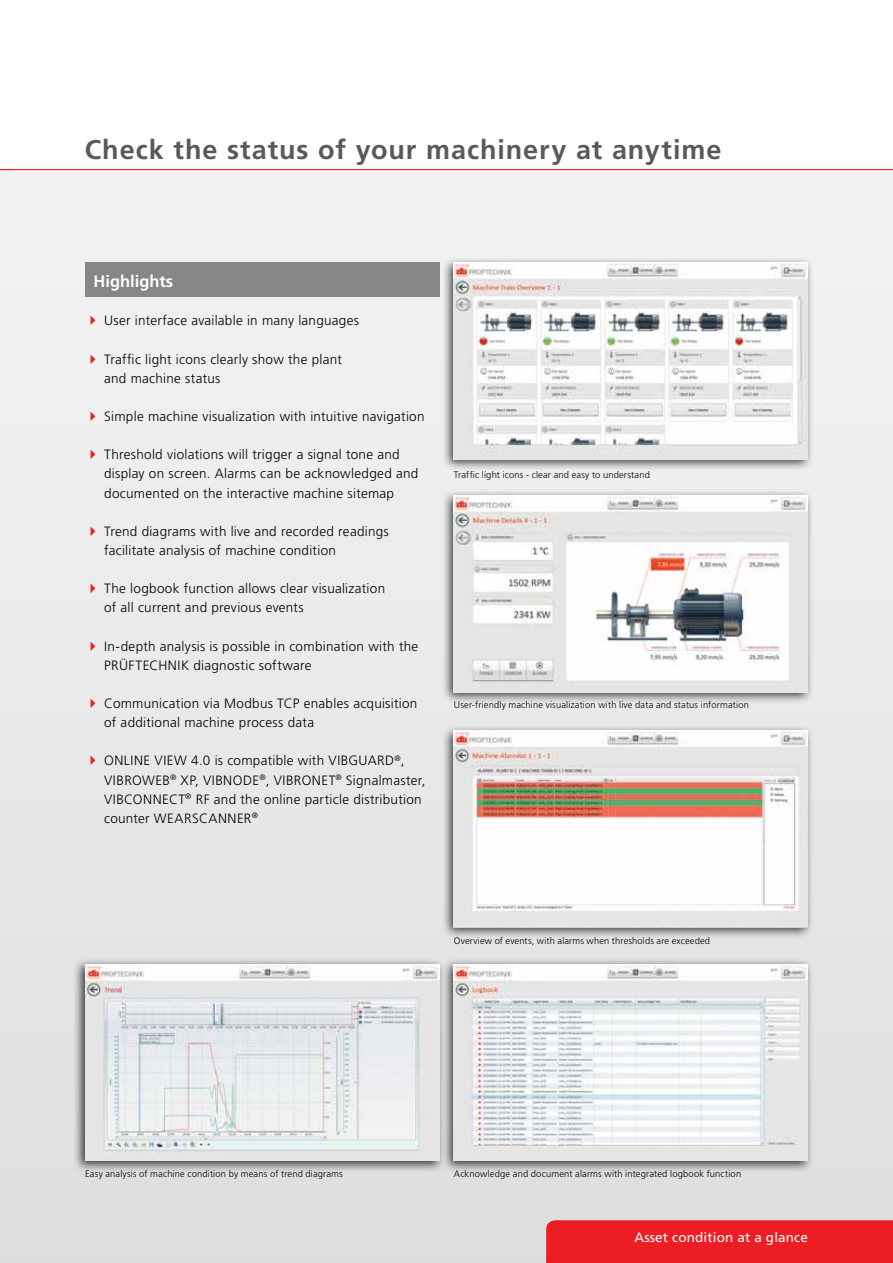
<style>
.page{position:relative;width:893px;height:1263px;background:#fff}
.page>*{position:absolute;margin:0;border:0;box-sizing:border-box;transform-origin:0 0}
.t1{font:700 27px "Frutiger";letter-spacing:.035em;color:#58595b}
.t2{font:700 16.5px "Frutiger";color:#fff}
.t3{font:300 13.5px/19.2px "Frutiger";letter-spacing:.02em;color:#000}
.t4{font:13.5px "Frutiger";letter-spacing:.01em;color:#fff}
.t5{font:300 9.3px "Frutiger";letter-spacing:.015em;color:#000}
</style>
<div class="page">
<div style="left:0;top:170px;width:893px;height:1093px;background:linear-gradient(to right,#e9e9ea,#e9eaeb)"></div>
<hr style="left:0;top:169px;width:893px;height:1px;background:#ed1d24">
<div style="left:546px;top:1220px;width:347px;height:43px;background:#ed1d24"></div>
<div style="left:85px;top:262px;width:354px;height:34px;background:#848688"></div>
<div style="left:442px;top:256px;width:372px;height:215px;background:#000;opacity:.75"></div>
<img style="left:454px;top:262px;width:354px;height:197px">
<div style="left:442px;top:489px;width:372px;height:215px;background:#000;opacity:.75"></div>
<img style="left:454px;top:495px;width:354px;height:197px">
<div style="left:442px;top:724px;width:372px;height:215px;background:#000;opacity:.75"></div>
<img style="left:454px;top:730px;width:354px;height:197px">
<div style="left:73px;top:958px;width:372px;height:215px;background:#000;opacity:.75"></div>
<img style="left:85px;top:964px;width:354px;height:197px">
<div style="left:442px;top:958px;width:372px;height:215px;background:#000;opacity:.75"></div>
<img style="left:454px;top:964px;width:354px;height:197px">
<svg style="left:91px;top:316px;width:4px;height:9px"></svg>
<svg style="left:91px;top:354px;width:4px;height:10px"></svg>
<svg style="left:91px;top:411px;width:4px;height:10px"></svg>
<svg style="left:91px;top:450px;width:4px;height:9px"></svg>
<svg style="left:91px;top:526px;width:4px;height:10px"></svg>
<svg style="left:91px;top:584px;width:4px;height:9px"></svg>
<svg style="left:91px;top:641px;width:4px;height:10px"></svg>
<svg style="left:91px;top:698px;width:4px;height:10px"></svg>
<svg style="left:91px;top:756px;width:4px;height:9px"></svg>
<h1 class="t1" style="left:85px;top:139px;width:638px">Check the status of your machinery at anytime</h1>
<p class="t2" style="left:94px;top:274px;width:81px">Highlights</p>
<p class="t3" style="left:104px;top:312px;width:256px">User interface available in many languages</p>
<p class="t3" style="left:104px;top:350px;width:239px">Traffic light icons clearly show the plant and machine status</p>
<p class="t3" style="left:104px;top:408px;width:322px">Simple machine visualization with intuitive navigation</p>
<p class="t3" style="left:104px;top:446px;width:316px">Threshold violations will trigger a signal tone and display on screen. Alarms can be acknowledged and documented on the interactive machine sitemap</p>
<p class="t3" style="left:104px;top:522px;width:286px">Trend diagrams with live and recorded readings facilitate analysis of machine condition</p>
<p class="t3" style="left:104px;top:580px;width:283px">The logbook function allows clear visualization of all current and previous events</p>
<p class="t3" style="left:104px;top:637px;width:316px">In-depth analysis is possible in combination with the<br>PRÜFTECHNIK diagnostic software</p>
<p class="t3" style="left:104px;top:695px;width:315px">Communication via Modbus TCP enables acquisition of additional machine process data</p>
<p class="t3" style="left:104px;top:752px;width:323px">ONLINE VIEW 4.0 is compatible with VIBGUARD<sup>®</sup>, VIBROWEB<sup>®</sup> XP, VIBNODE<sup>®</sup>, VIBRONET<sup>®</sup> Signalmaster, VIBCONNECT<sup>®</sup> RF and the online particle distribution counter WEARSCANNER<sup>®</sup></p>
<p class="t5" style="left:454px;top:471px;width:198px">Traffic light icons - clear and easy to understand</p>
<p class="t5" style="left:454px;top:701px;width:296px">User-friendly machine visualization with live data and status information</p>
<p class="t5" style="left:454px;top:937px;width:258px">Overview of events, with alarms when thresholds are exceeded</p>
<p class="t5" style="left:85px;top:1170px;width:259px">Easy analysis of machine condition by means of trend diagrams</p>
<p class="t5" style="left:454px;top:1170px;width:289px">Acknowledge and document alarms with integrated logbook function</p>
<p class="t4" style="left:634px;top:1231px;width:175px">Asset condition at a glance</p>
</div>
